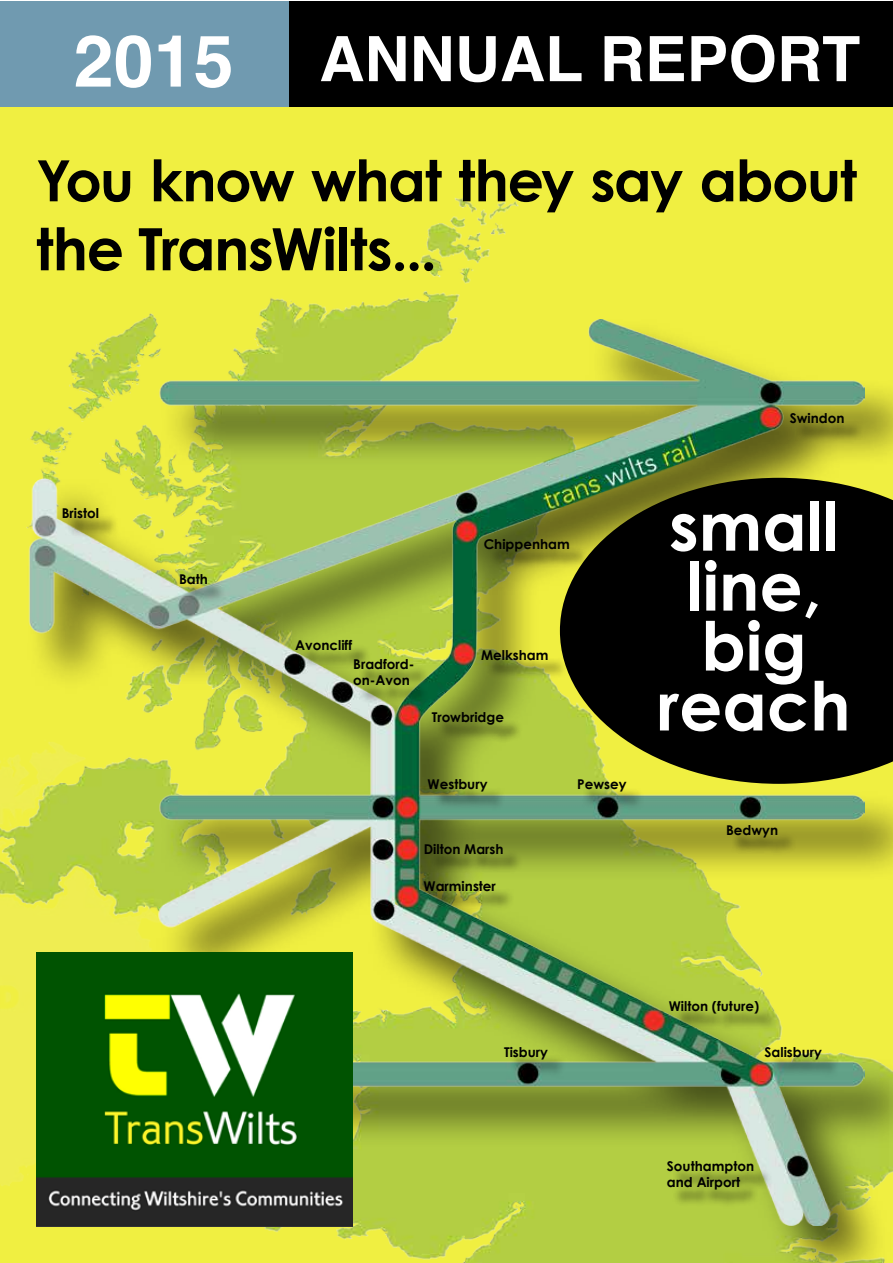
<style>
.page{position:relative;width:893px;height:1263px;background:#fff}
.page>*{position:absolute;margin:0;border:0;box-sizing:border-box;transform-origin:0 0}
.t1{font:700 72px "Helvetica";color:#fff}
.t2{font:700 67.5px/60px "Century Gothic";color:#fff;text-align:center}
.t3{font:700 62.55px "Helvetica";color:#fff}
.t4{font:700 58.5px "Century Gothic";letter-spacing:-.02em;color:#000}
.t5{font:700 57px "Century Gothic";letter-spacing:-.025em;color:#000}
.t6{font:700 13.5px/16.2px "Century Gothic";color:#000}
</style>
<div class="page">
<div style="left:0;top:1px;width:892px;height:1262px;background:#f0ef41"></div>
<div style="left:0;top:1px;width:290px;height:105px;background:#709ab0"></div>
<img style="left:0;top:194px;width:519px;height:992px">
<div style="left:27px;top:318px;width:865px;height:945px;background:#000;opacity:.6"></div>
<img style="left:23px;top:319px;width:841px;height:906px">
<svg style="left:560px;top:478px;width:332px;height:306px;background:#1a1c08"></svg>
<div style="left:795px;top:418px;width:69px;height:25px;background:#000;opacity:.6"></div>
<div style="left:489px;top:543px;width:100px;height:28px;background:#000;opacity:.6"></div>
<div style="left:486px;top:655px;width:81px;height:25px;background:#000;opacity:.6"></div>
<div style="left:437px;top:716px;width:86px;height:28px;background:#000;opacity:.6"></div>
<div style="left:433px;top:784px;width:74px;height:28px;background:#000;opacity:.6"></div>
<div style="left:672px;top:1165px;width:101px;height:44px;background:#000;opacity:.6"></div>
<div style="left:769px;top:1051px;width:72px;height:28px;background:#000;opacity:.6"></div>
<div style="left:428px;top:885px;width:87px;height:26px;background:#000;opacity:.6"></div>
<div style="left:429px;top:848px;width:94px;height:26px;background:#000;opacity:.6"></div>
<div style="left:509px;top:1051px;width:58px;height:28px;background:#000;opacity:.6"></div>
<div style="left:67px;top:512px;width:52px;height:26px;background:#000;opacity:.6"></div>
<div style="left:184px;top:579px;width:43px;height:25px;background:#000;opacity:.6"></div>
<div style="left:300px;top:644px;width:72px;height:26px;background:#000;opacity:.6"></div>
<div style="left:358px;top:663px;width:75px;height:42px;background:#000;opacity:.6"></div>
<div style="left:582px;top:784px;width:64px;height:28px;background:#000;opacity:.6"></div>
<div style="left:731px;top:830px;width:66px;height:27px;background:#000;opacity:.6"></div>
<div style="left:674px;top:1005px;width:104px;height:28px;background:#000;opacity:.6"></div>
<div style="left:289px;top:1px;width:603px;height:105px;background:#000"></div>
<img style="left:36px;top:952px;width:317px;height:275px">
<h1 class="t1" style="left:74px;top:31px;width:162px">2015</h1>
<h3 class="t3" style="left:319px;top:33px;width:542px">ANNUAL REPORT</h3>
<h3 class="t5" style="left:36px;top:144px;width:822px">You know what they say about</h3>
<h3 class="t4" style="left:36px;top:211px;width:402px">the TransWilts...</h3>
<p class="t6" style="left:62px;top:504px;width:39px">Bristol</p>
<p class="t6" style="left:179px;top:571px;width:30px">Bath</p>
<p class="t6" style="left:484px;top:535px;width:88px">Chippenham</p>
<p class="t6" style="left:295px;top:636px;width:58px">Avoncliff</p>
<p class="t6" style="left:353px;top:655px;width:63px">Bradford&shy;on-Avon</p>
<p class="t6" style="left:481px;top:647px;width:69px">Melksham</p>
<p class="t6" style="left:432px;top:708px;width:74px">Trowbridge</p>
<p class="t6" style="left:428px;top:776px;width:61px">Westbury</p>
<p class="t6" style="left:424px;top:840px;width:81px">Dilton Marsh</p>
<p class="t6" style="left:424px;top:877px;width:74px">Warminster</p>
<p class="t6" style="left:577px;top:776px;width:51px">Pewsey</p>
<p class="t6" style="left:790px;top:410px;width:56px">Swindon</p>
<h2 class="t2" style="left:657px;top:494px;width:195px">small line, big reach</h2>
<p class="t6" style="left:726px;top:821px;width:54px">Bedwyn</p>
<p class="t6" style="left:504px;top:1043px;width:46px">Tisbury</p>
<p class="t6" style="left:669px;top:997px;width:92px">Wilton (future)</p>
<p class="t6" style="left:764px;top:1043px;width:59px">Salisbury</p>
<p class="t6" style="left:667px;top:1157px;width:89px">Southampton and Airport</p>
</div>
